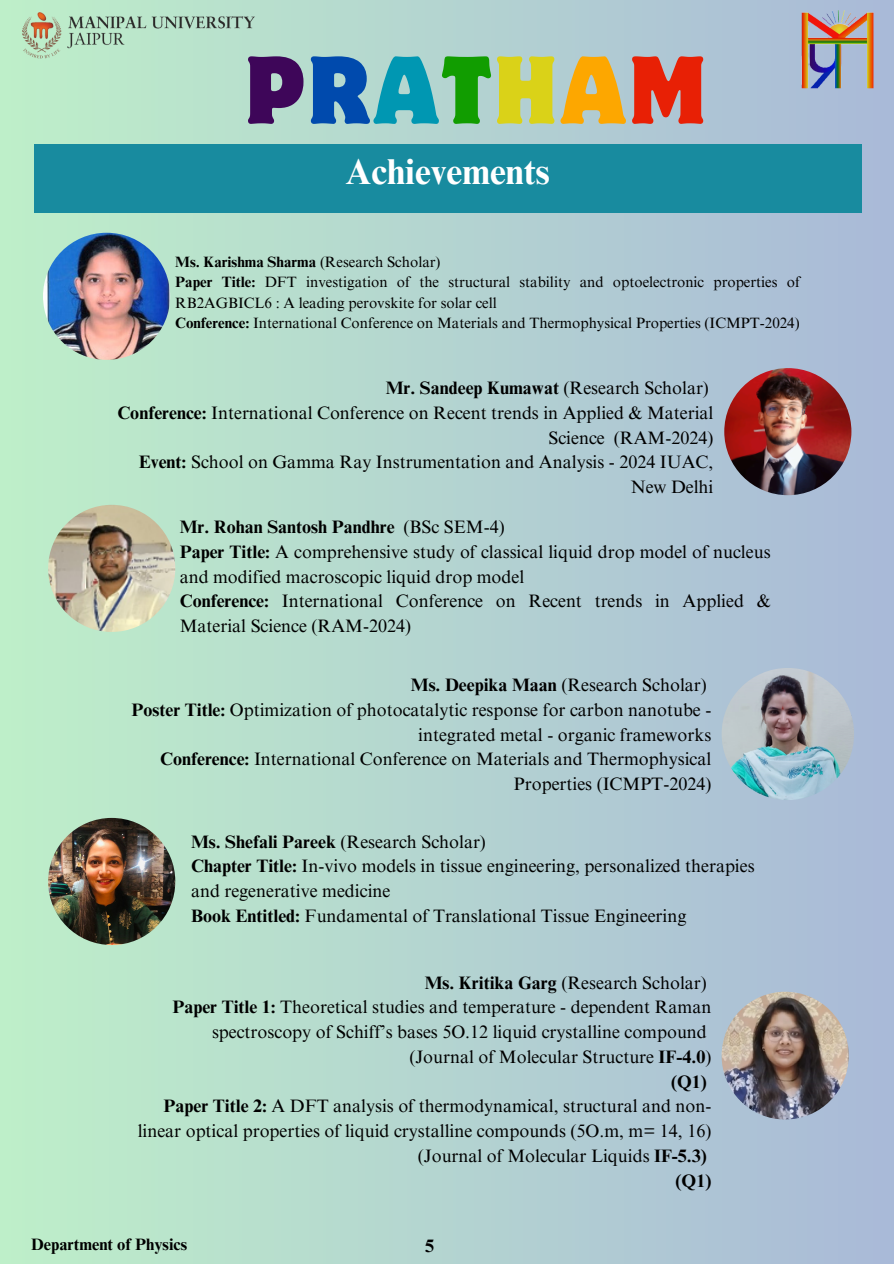
<style>
.page{position:relative;width:894px;height:1264px;background:#fff}
.page>*{position:absolute;margin:0;border:0;box-sizing:border-box;transform-origin:0 0}
.t1{font:semi-condensed 85.2px "Motter Corpus Std";letter-spacing:.05em;color:#3e0659}
.t2{font:700 36px "Times NRMT Pro";color:#fff}
.t3{font:18px/24.8px "Times NRMT Pro";color:#000;text-align:right}
.t4{font:700 18px "Times NRMT Pro";color:#000}
.t5{font:700 16.5px "Times NRMT Pro";color:#000}
.t6{font:15px/20.2px "Times NRMT Pro";color:#000}
.t7{font:700 15px "Times NRMT Pro";color:#000}
.s1{color:#004aad}
.s2{color:#0097b2}
.s3{color:#119d00}
.s4{color:#dad218}
.s5{color:#fda700}
.s6{color:#e82005}
.s7{font-weight:400}
.s8{font-weight:700}
</style>
<div class="page">
<div style="left:0;top:0;width:893px;height:1263px;background:linear-gradient(to right,#beefc9,#a9b9d8)"></div>
<img style="left:4px;top:0;width:267px;height:90px">
<img style="left:799px;top:10px;width:77px;height:79px">
<img style="left:48px;top:818px;width:127px;height:127px;border-radius:50%">
<img style="left:724px;top:368px;width:127px;height:127px;border-radius:50%">
<img style="left:43px;top:233px;width:127px;height:127px;border-radius:50%">
<img style="left:721px;top:668px;width:132px;height:132px;border-radius:50%">
<div style="left:34px;top:144px;width:827px;height:68px;background:#188b9f"></div>
<img style="left:48px;top:505px;width:127px;height:127px;border-radius:50%">
<img style="left:721px;top:991px;width:127px;height:128px;border-radius:50%">
<p class="t1" style="left:245px;top:56px;width:461px">P<span class="s1">R</span><span class="s2">A</span><span class="s3">T</span><span class="s4">H</span><span class="s5">A</span><span class="s6">M</span></p>
<h4 class="t2" style="left:345px;top:159px;width:205px">Achievements</h4>
<p class="t7" style="left:175px;top:256px;width:267px">Ms. Karishma Sharma <span class="s7">(Research Scholar)</span></p>
<h4 class="t6" style="left:175px;top:274px;width:626px"><span class="s8">Paper Title:</span> DFT investigation of the structural stability and optoelectronic properties of<br>RB2AGBICL6 : A leading perovskite for solar cell</h4>
<p class="t6" style="left:175px;top:314px;width:625px"><span class="s8">Conference:</span> International Conference on Materials and Thermophysical Properties (ICMPT-2024)</p>
<p class="t3" style="left:117px;top:378px;width:597px"><span class="s8">Mr. Sandeep Kumawat</span> (Research Scholar)<br><span class="s8">Conference:</span> International Conference on Recent trends in Applied &amp; Material Science (RAM-2024)<br><span class="s8">Event:</span> School on Gamma Ray Instrumentation and Analysis - 2024 IUAC, New Delhi</p>
<h4 class="t3" style="left:180px;top:517px;width:592px;text-align:left"><span class="s8">Mr. Rohan Santosh Pandhre</span> (BSc SEM-4)<br><span class="s8">Paper Title:</span> A comprehensive study of classical liquid drop model of nucleus and modified macroscopic liquid drop model<br><span class="s8">Conference:</span> International Conference on Recent trends in Applied &amp; Material Science (RAM-2024)</h4>
<p class="t3" style="left:131px;top:675px;width:581px"><span class="s8">Ms. Deepika Maan</span> (Research Scholar)<br><span class="s8">Poster Title:</span> Optimization of photocatalytic response for carbon nanotube - integrated metal - organic frameworks<br><span class="s8">Conference:</span> International Conference on Materials and Thermophysical Properties (ICMPT-2024)</p>
<p class="t3" style="left:191px;top:831px;width:565px;text-align:left"><span class="s8">Ms. Shefali Pareek</span> (Research Scholar)<br><span class="s8">Chapter Title:</span> In-vivo models in tissue engineering, personalized therapies and regenerative medicine<br><span class="s8">Book Entitled:</span> Fundamental of Translational Tissue Engineering</p>
<p class="t3" style="left:138px;top:972px;width:575px"><span class="s8">Ms. Kritika Garg</span> (Research Scholar)<br><span class="s8">Paper Title 1:</span> Theoretical studies and temperature - dependent Raman spectroscopy of Schiff’s bases 5O.12 liquid crystalline compound<br>(Journal of Molecular Structure <span class="s8">IF-4.0</span>)<br><span class="s8">(Q1)<br>Paper Title 2:</span> A DFT analysis of thermodynamical, structural and non&shy;linear optical properties of liquid crystalline compounds (5O.m, m= 14, 16) (Journal of Molecular Liquids <span class="s8">IF-5.3)<br>(Q1)</span></p>
<p class="t5" style="left:31px;top:1237px;width:157px">Department of Physics</p>
<p class="t4" style="left:425px;top:1238px;width:10px">5</p>
</div>
